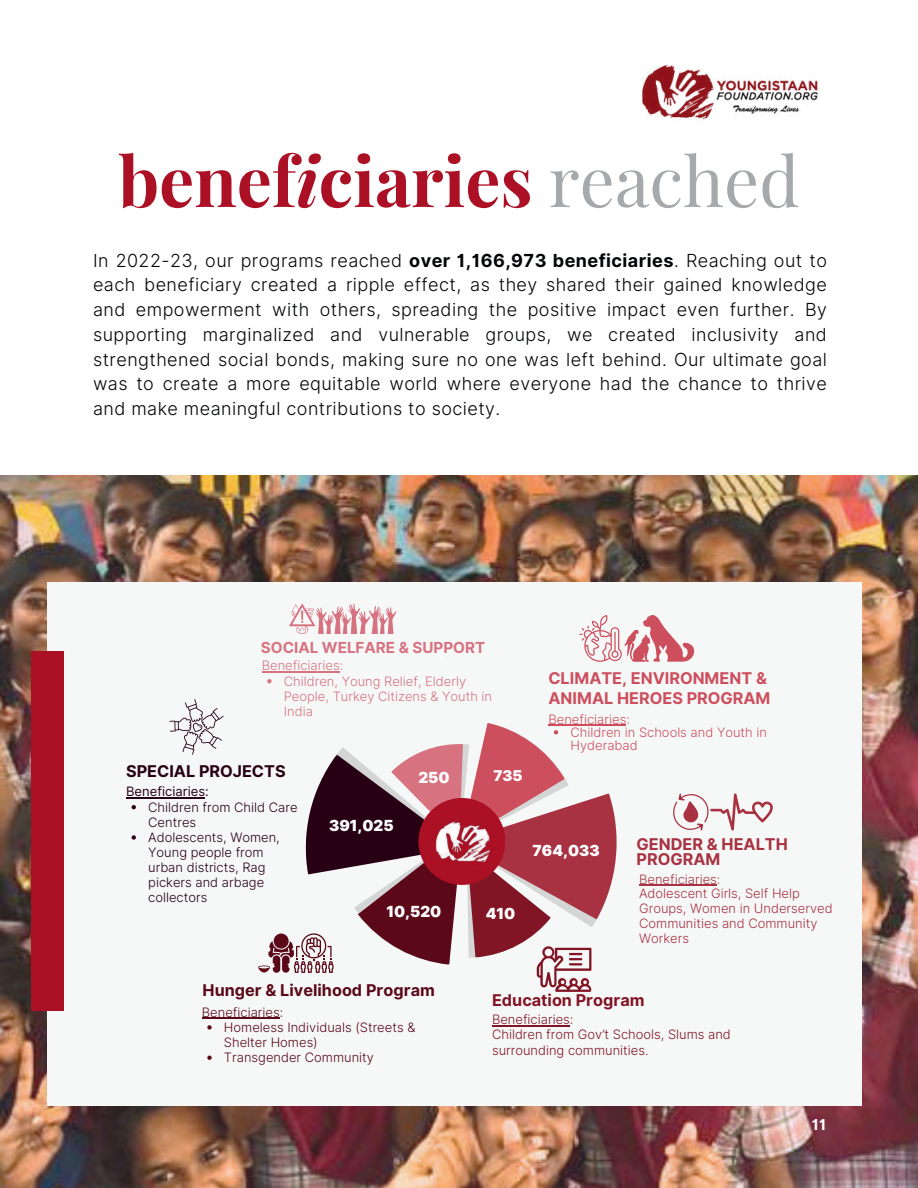
<style>
.page{position:relative;width:918px;height:1188px;background:#fff}
.page>*{position:absolute;margin:0;border:0;box-sizing:border-box;transform-origin:0 0}
.t1{font:700 69.45px "Playfair Display";color:#ac1025}
.t2{font:300 18px/24.8px "Inter";letter-spacing:.025em;color:#030406;text-align:justify}
.t3{font:700 16.2px/19.4px "Inter";color:#cd4f5e}
.t4{font:700 16.2px "Inter";color:#5b0919}
.t5{font:700 16.2px/15.5px "Inter";color:#a83241}
.t6{font:700 16.2px "Inter";color:#821525}
.t7{font:700 16.2px "Inter";color:#270013}
.t8{font:900 15.3px "Inter";color:#fff}
.t9{font:700 15.15px "Inter";color:#d77381}
.t10{font:700 15px "Inter";color:#fff}
.t11{font:900 14.85px "Inter";color:#fff}
.t12{font:300 13.05px/15.1px "Inter";color:#270013}
.t13{font:300 13.05px/14.9px "Inter";color:#a83241}
.t14{font:300 13.05px/15.1px "Inter";color:#d77381}
.t15{font:300 13.05px/15.1px "Inter";color:#5b0919}
.t16{font:300 13.05px/15.1px "Inter";color:#821525}
.t17{font:300 13.05px/13px "Inter";color:#cd4f5e}
.t18{font:13.05px "Inter";color:#270013}
.s1{font-style:italic}
.s2{font-weight:400;color:#a6a9ab}
.s3{font-weight:700}
</style>
<div class="page">
<img style="left:0;top:475px;width:918px;height:713px">
<div style="left:48px;top:582px;width:814px;height:524px;background:#f6f8f8"></div>
<div style="left:32px;top:651px;width:32px;height:359px;background:#ac1025"></div>
<svg style="left:579px;top:615px;width:115px;height:47px"></svg>
<hr style="left:548px;top:725px;width:78px;height:1px;background:#cd4f5e">
<svg style="left:673px;top:793px;width:100px;height:38px"></svg>
<hr style="left:639px;top:885px;width:78px;height:1px;background:#a83241">
<hr style="left:202px;top:1018px;width:78px;height:1px;background:#5b0919">
<svg style="left:207px;top:1025px;width:5px;height:5px"></svg>
<svg style="left:207px;top:1056px;width:5px;height:4px"></svg>
<svg style="left:289px;top:604px;width:107px;height:30px"></svg>
<svg style="left:258px;top:723px;width:364px;height:269px"></svg>
<hr style="left:492px;top:1025px;width:78px;height:1px;background:#821525">
<hr style="left:262px;top:672px;width:78px;height:1px;background:#d77381">
<svg style="left:267px;top:679px;width:5px;height:4px"></svg>
<svg style="left:170px;top:699px;width:54px;height:56px"></svg>
<hr style="left:126px;top:797px;width:79px;height:2px;background:#270013">
<svg style="left:132px;top:805px;width:4px;height:4px"></svg>
<svg style="left:132px;top:835px;width:4px;height:5px"></svg>
<img style="left:642px;top:64px;width:177px;height:56px">
<h1 class="t1" style="left:118px;top:127px;width:683px">benef<span class="s1">i</span>ciaries <span class="s2">«eached</span></h1>
<p class="t2" style="left:93px;top:247px;width:735px">In 2022-23, our programs reached <span class="s3">over 1,166,973 beneficiaries</span>. Reaching out to each beneficiary created a ripple effect, as they shared their gained knowledge and empowerment with others, spreading the positive impact even further. By supporting marginalized and vulnerable groups, we created inclusivity and strengthened social bonds, making sure no one was left behind. Our ultimate goal was to create a more equitable world where everyone had the chance to thrive and make meaningful contributions to society.</p>
<p class="t9" style="left:261px;top:636px;width:226px">SOCIAL WELFARE &amp; SUPPORT</p>
<p class="t14" style="left:284px;top:658px;width:210px;text-indent:-22px">Beneficiaries:<br>Children, Young Relief, Elderly<br>People, Turkey Citizens &amp; Youth in<br>India</p>
<p class="t7" style="left:126px;top:759px;width:161px">SPECIAL PROJECTS</p>
<p class="t18" style="left:126px;top:782px;width:84px">Beneficiaries:</p>
<p class="t12" style="left:148px;top:799px;width:151px">Children from Child Care<br>Centres<br>Adolescents, Women,<br>Young people from urban districts, Rag pickers and arbage collectors</p>
<p class="t8" style="left:329px;top:814px;width:66px">391,025</p>
<p class="t8" style="left:418px;top:767px;width:33px">250</p>
<p class="t11" style="left:493px;top:765px;width:31px">735</p>
<p class="t8" style="left:386px;top:901px;width:57px">10,520</p>
<p class="t8" style="left:486px;top:902px;width:31px">410</p>
<p class="t3" style="left:548px;top:669px;width:224px">CLIMATE, ENVIRONMENT &amp;<br>ANIMAL HEROES PROGRAM</p>
<p class="t17" style="left:571px;top:712px;width:198px;text-indent:-22px">Beneficiaries:<br>Children in Schools and Youth in<br>Hyderabad</p>
<p class="t8" style="left:533px;top:840px;width:69px">764,033</p>
<p class="t5" style="left:637px;top:836px;width:153px">GENDER &amp; HEALTH<br>PROGRAM</p>
<p class="t13" style="left:639px;top:871px;width:195px">Beneficiaries:<br>Adolescent Girls, Self Help<br>Groups, Women in Underserved<br>Communities and Community<br>Workers</p>
<p class="t4" style="left:203px;top:978px;width:234px">Hunger &amp; Livelihood Program</p>
<p class="t15" style="left:224px;top:1004px;width:193px;text-indent:-22px">Beneficiaries:<br>Homeless Individuals (Streets &amp;<br>Shelter Homes)<br>Transgender Community</p>
<p class="t6" style="left:492px;top:988px;width:154px">Education Program</p>
<p class="t16" style="left:492px;top:1012px;width:240px">Beneficiaries:<br>Children from Gov’t Schools, Slums and surrounding communities.</p>
<p class="t10" style="left:812px;top:1113px;width:16px">11</p>
</div>
